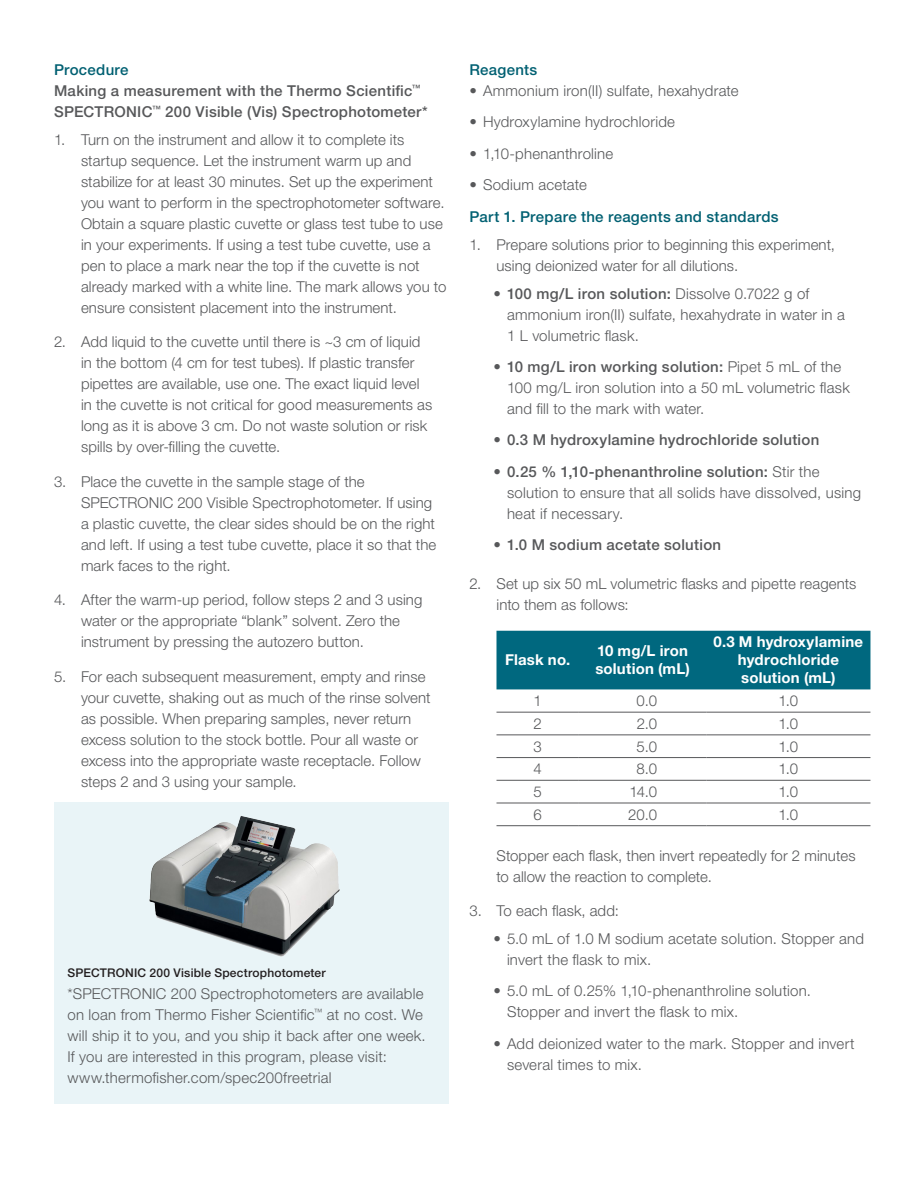
<style>
.page{position:relative;width:918px;height:1188px;background:#fff}
.page>*{position:absolute;margin:0;border:0;box-sizing:border-box;transform-origin:0 0}
.t1{font:300 15px/21px "Helvetica Neue LT Std";letter-spacing:.005em;color:#57585a}
.Body_Copy{font:300 15px/21px "Helvetica Neue LTW1 G";letter-spacing:.015em;color:#57585a}
.Content_Subhead{font:500 15px/21px "Helvetica Neue LTW1 G";letter-spacing:.02em;color:#57585a}
.Title_Row_-_Centered{font:700 15px/18px "Helvetica Neue LTW1 G";letter-spacing:.015em;color:#fff}
.Content_Subhead-2{font:500 15px "Helvetica Neue LTW1 G";letter-spacing:.02em;color:#006072}
.Table_Text_-_Left{font:300 15px "Helvetica Neue LTW1 G";color:#57585a}
.Figure_Caption{font:500 12px "Helvetica Neue LTW1 G";letter-spacing:.015em;color:#231f20}
.s1{font-weight:500}
.s2{font-weight:300}
</style>
<div class="page">
<div style="left:496px;top:631px;width:374px;height:58px;background:#00687f"></div>
<hr style="left:496px;top:712px;width:83px;height:1px;background:#57585a">
<hr style="left:579px;top:712px;width:127px;height:1px;background:#57585a">
<hr style="left:706px;top:712px;width:164px;height:1px;background:#57585a">
<hr style="left:496px;top:734px;width:83px;height:1px;background:#57585a">
<hr style="left:579px;top:734px;width:127px;height:1px;background:#57585a">
<hr style="left:706px;top:734px;width:164px;height:1px;background:#57585a">
<hr style="left:496px;top:757px;width:83px;height:1px;background:#57585a">
<hr style="left:579px;top:757px;width:127px;height:1px;background:#57585a">
<hr style="left:706px;top:757px;width:164px;height:1px;background:#57585a">
<hr style="left:496px;top:780px;width:83px;height:1px;background:#57585a">
<hr style="left:579px;top:780px;width:127px;height:1px;background:#57585a">
<hr style="left:706px;top:780px;width:164px;height:1px;background:#57585a">
<hr style="left:496px;top:803px;width:83px;height:1px;background:#57585a">
<hr style="left:579px;top:803px;width:127px;height:1px;background:#57585a">
<hr style="left:706px;top:803px;width:164px;height:1px;background:#57585a">
<hr style="left:496px;top:825px;width:83px;height:1px;background:#57585a">
<hr style="left:579px;top:825px;width:127px;height:1px;background:#57585a">
<hr style="left:706px;top:825px;width:164px;height:1px;background:#57585a">
<div style="left:54px;top:802px;width:394px;height:302px;background:#e9f4f7"></div>
<img style="left:149px;top:816px;width:191px;height:141px">
<p class="Content_Subhead-2" style="left:54px;top:61px;width:76px">Procedure</p>
<p class="Content_Subhead" style="left:54px;top:80px;width:375px">Making a measurement with the Thermo Scientific<sup>™<br></sup>SPECTRONIC<sup>™</sup> 200 Visible (Vis) Spectrophotometer*</p>
<p class="t1" style="left:81px;top:129px;width:367px;text-indent:-27px">1. Turn on the instrument and allow it to complete its startup sequence. Let the instrument warm up and stabilize for at least 30 minutes. Set up the experiment you want to perform in the spectrophotometer software.<br>Obtain a square plastic cuvette or glass test tube to use in your experiments. If using a test tube cuvette, use a pen to place a mark near the top if the cuvette is not already marked with a white line. The mark allows you to ensure consistent placement into the instrument.</p>
<p class="t1" style="left:81px;top:331px;width:353px;text-indent:-27px">2. Add liquid to the cuvette until there is ~3 cm of liquid in the bottom (4 cm for test tubes). If plastic transfer pipettes are available, use one. The exact liquid level in the cuvette is not critical for good measurements as long as it is above 3 cm. Do not waste solution or risk spills by over-filling the cuvette.</p>
<p class="t1" style="left:81px;top:471px;width:357px;text-indent:-27px">3. Place the cuvette in the sample stage of the SPECTRONIC 200 Visible Spectrophotometer. If using a plastic cuvette, the clear sides should be on the right and left. If using a test tube cuvette, place it so that the mark faces to the right.</p>
<p class="t1" style="left:81px;top:589px;width:343px;text-indent:-27px">4. After the warm-up period, follow steps 2 and 3 using water or the appropriate “blank” solvent. Zero the instrument by pressing the autozero button.</p>
<p class="t1" style="left:81px;top:666px;width:351px;text-indent:-27px">5. For each subsequent measurement, empty and rinse your cuvette, shaking out as much of the rinse solvent as possible. When preparing samples, never return excess solution to the stock bottle. Pour all waste or excess into the appropriate waste receptacle. Follow steps 2 and 3 using your sample.</p>
<p class="Figure_Caption" style="left:68px;top:966px;width:260px">SPECTRONIC 200 Visible Spectrophotometer</p>
<p class="Body_Copy" style="left:68px;top:983px;width:360px">*SPECTRONIC 200 Spectrophotometers are available on loan from Thermo Fisher Scientific<sup>™</sup> at no cost. We will ship it to you, and you ship it back after one week.<br>If you are interested in this program, please visit: www.thermofisher.com/spec200freetrial</p>
<p class="Content_Subhead-2" style="left:470px;top:61px;width:69px">Reagents</p>
<p class="Body_Copy" style="left:470px;top:80px;width:271px">• Ammonium iron(II) sulfate, hexahydrate</p>
<p class="Body_Copy" style="left:470px;top:112px;width:207px">• Hydroxylamine hydrochloride</p>
<p class="Body_Copy" style="left:470px;top:143px;width:145px">• 1,10-phenanthroline</p>
<p class="Body_Copy" style="left:470px;top:175px;width:119px">• Sodium acetate</p>
<p class="Content_Subhead-2" style="left:470px;top:208px;width:311px">Part 1. Prepare the reagents and standards</p>
<p class="t1" style="left:496px;top:234px;width:340px;text-indent:-27px">1. Prepare solutions prior to beginning this experiment, using deionized water for all dilutions.</p>
<p class="Body_Copy" style="left:507px;top:283px;width:339px;text-indent:-14px">• <span class="s1">100 mg/L iron solution:</span> Dissolve 0.7022 g of ammonium iron(II) sulfate, hexahydrate in water in a<br>1 L volumetric flask.</p>
<p class="Body_Copy" style="left:507px;top:356px;width:344px;text-indent:-14px">• <span class="s1">10 mg/L iron working solution:</span> Pipet 5 mL of the<br>100 mg/L iron solution into a 50 mL volumetric flask and fill to the mark with water.</p>
<p class="Content_Subhead" style="left:494px;top:430px;width:327px"><span class="s2">•</span> 0.3 M hydroxylamine hydrochloride solution</p>
<p class="Body_Copy" style="left:507px;top:461px;width:356px;text-indent:-14px">• <span class="s1">0.25 % 1,10-phenanthroline solution:</span> Stir the solution to ensure that all solids have dissolved, using heat if necessary.</p>
<p class="Content_Subhead" style="left:494px;top:535px;width:229px"><span class="s2">•</span> 1.0 M sodium acetate solution</p>
<p class="t1" style="left:496px;top:573px;width:362px;text-indent:-27px">2. Set up six 50 mL volumetric flasks and pipette reagents into them as follows:</p>
<p class="Title_Row_-_Centered" style="left:505px;top:651px;width:67px">Flask no.</p>
<p class="Title_Row_-_Centered" style="left:595px;top:642px;width:96px">10 mg/L iron solution (mL)</p>
<p class="Title_Row_-_Centered" style="left:714px;top:633px;width:151px">0.3 M hydroxylamine</p>
<p class="Title_Row_-_Centered" style="left:738px;top:651px;width:103px">hydrochloride solution (mL)</p>
<p class="Table_Text_-_Left" style="left:534px;top:692px;width:10px">1</p>
<p class="Table_Text_-_Left" style="left:637px;top:692px;width:22px">0.0</p>
<p class="Table_Text_-_Left" style="left:779px;top:692px;width:21px">1.0</p>
<p class="Table_Text_-_Left" style="left:534px;top:714px;width:10px">2</p>
<p class="Table_Text_-_Left" style="left:637px;top:714px;width:22px">2.0</p>
<p class="Table_Text_-_Left" style="left:779px;top:714px;width:21px">1.0</p>
<p class="Table_Text_-_Left" style="left:534px;top:737px;width:10px">3</p>
<p class="Table_Text_-_Left" style="left:637px;top:737px;width:22px">5.0</p>
<p class="Table_Text_-_Left" style="left:779px;top:737px;width:21px">1.0</p>
<p class="Table_Text_-_Left" style="left:534px;top:760px;width:10px">4</p>
<p class="Table_Text_-_Left" style="left:636px;top:760px;width:22px">8.0</p>
<p class="Table_Text_-_Left" style="left:779px;top:760px;width:21px">1.0</p>
<p class="Table_Text_-_Left" style="left:534px;top:782px;width:10px">5</p>
<p class="Table_Text_-_Left" style="left:629px;top:782px;width:29px">14.0</p>
<p class="Table_Text_-_Left" style="left:779px;top:782px;width:21px">1.0</p>
<p class="Table_Text_-_Left" style="left:534px;top:805px;width:10px">6</p>
<p class="Table_Text_-_Left" style="left:628px;top:805px;width:30px">20.0</p>
<p class="Table_Text_-_Left" style="left:779px;top:805px;width:21px">1.0</p>
<p class="t1" style="left:496px;top:844px;width:361px">Stopper each flask, then invert repeatedly for 2 minutes to allow the reaction to complete.</p>
<p class="t1" style="left:470px;top:900px;width:151px">3. To each flask, add:</p>
<p class="Body_Copy" style="left:507px;top:928px;width:359px;text-indent:-14px">• 5.0 mL of 1.0 M sodium acetate solution. Stopper and invert the flask to mix.</p>
<p class="Body_Copy" style="left:507px;top:980px;width:305px;text-indent:-14px">• 5.0 mL of 0.25% 1,10-phenanthroline solution.<br>Stopper and invert the flask to mix.</p>
<p class="Body_Copy" style="left:507px;top:1033px;width:349px;text-indent:-14px">• Add deionized water to the mark. Stopper and invert several times to mix.</p>
</div>
